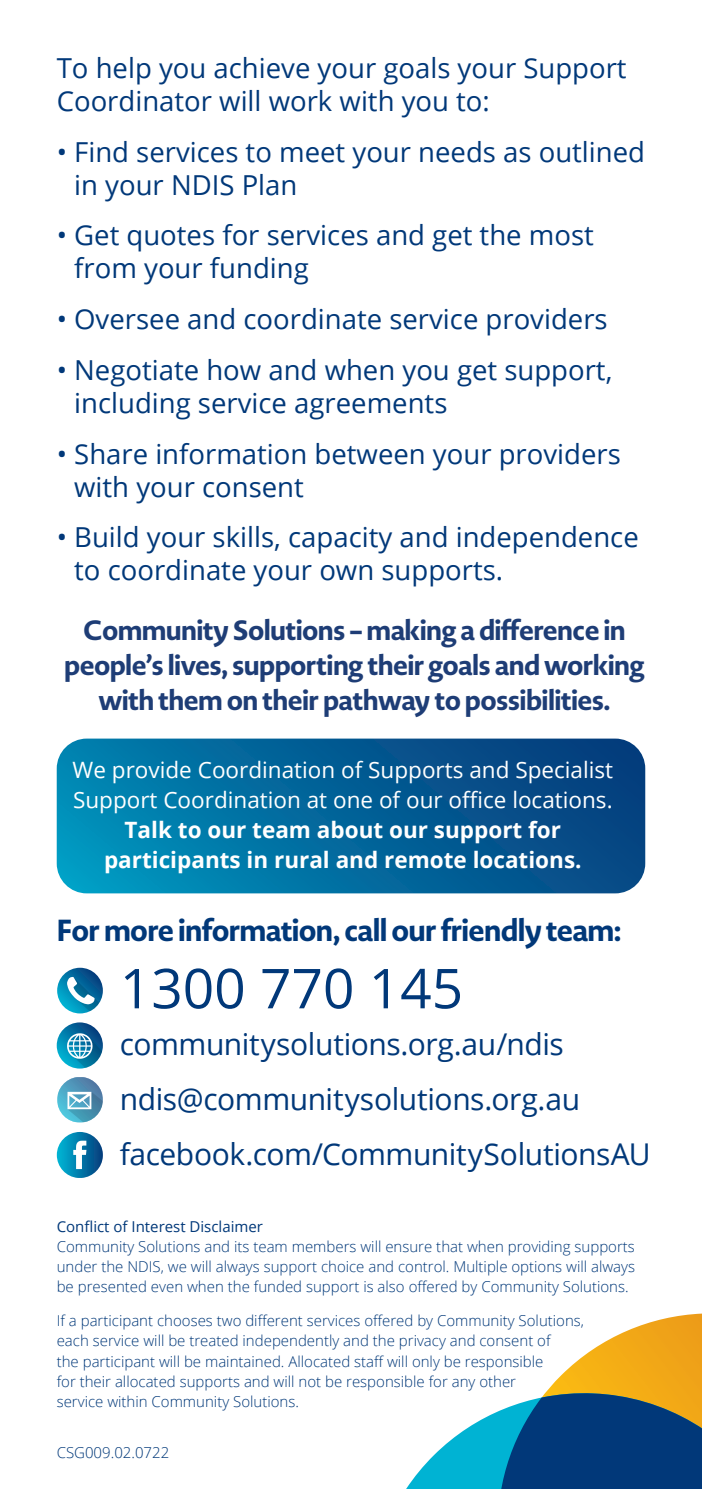
<style>
.page{position:relative;width:702px;height:1489px;background:#fff}
.page>*{position:absolute;margin:0;border:0;box-sizing:border-box;transform-origin:0 0}
.t1{font:55px "Open Sans";color:#013879}
.t2{font:30px "Open Sans";letter-spacing:-.015em;color:#013879}
.t3{font:800 30px "Novel Display";color:#013879}
.t4{font:27.5px/33px "Open Sans";color:#013879}
.t5{font:800 27.5px/35px "Novel Display";color:#1e3d76;text-align:center}
.t6{font:22.5px/30px "Open Sans";color:#fff}
.t7{font:700 22.5px/30px "Open Sans";color:#fff;text-align:center}
.t8{font:300 15px/20px "Open Sans";color:#013879;text-align:justify}
.t9{font:15px "Open Sans";color:#013879}
</style>
<div class="page">
<svg style="left:57px;top:738px;width:588px;height:155px;background:#05669b"></svg>
<svg style="left:57px;top:967px;width:46px;height:46px"></svg>
<svg style="left:57px;top:1077px;width:46px;height:45px"></svg>
<svg style="left:57px;top:1022px;width:46px;height:46px"></svg>
<svg style="left:57px;top:1132px;width:46px;height:45px"></svg>
<svg style="left:67px;top:976px;width:36px;height:37px"></svg>
<svg style="left:67px;top:1033px;width:36px;height:35px"></svg>
<svg style="left:407px;top:1313px;width:295px;height:175px"></svg>
<p class="t4" style="left:57px;top:51px;width:571px">To help you achieve your goals your Support<br>Coordinator will work with you to:</p>
<p class="t4" style="left:74px;top:134px;width:572px;text-indent:-17px">• Find services to meet your needs as outlined in your NDIS Plan</p>
<p class="t4" style="left:74px;top:218px;width:521px;text-indent:-17px">• Get quotes for services and get the most from your funding</p>
<p class="t4" style="left:57px;top:302px;width:552px">• Oversee and coordinate service providers</p>
<p class="t4" style="left:74px;top:352px;width:539px;text-indent:-17px">• Negotiate how and when you get support, including service agreements</p>
<p class="t4" style="left:74px;top:436px;width:548px;text-indent:-17px">• Share information between your providers with your consent</p>
<p class="t4" style="left:74px;top:520px;width:566px;text-indent:-17px">• Build your skills, capacity and independence to coordinate your own supports.</p>
<p class="t5" style="left:65px;top:613px;width:581px">Community Solutions – making a diference in people’s lives, supporting their goals and working with them on their pathway to possibilities.</p>
<p class="t6" style="left:73px;top:754px;width:542px">We provide Coordination of Supports and Specialist<br>Support Coordination at one of our office locations.</p>
<p class="t7" style="left:104px;top:814px;width:479px">Talk to our team about our support for participants in rural and remote locations.</p>
<p class="t3" style="left:57px;top:910px;width:566px">For more information, call our friendly team:</p>
<p class="t1" style="left:120px;top:950px;width:345px">1300 770 145</p>
<p class="t2" style="left:120px;top:1023px;width:445px">communitysolutions.org.au/ndis</p>
<p class="t2" style="left:120px;top:1078px;width:462px">ndis@communitysolutions.org.au</p>
<p class="t2" style="left:120px;top:1133px;width:532px">facebook.com/CommunitySolutionsAU</p>
<h2 class="t9" style="left:57px;top:1216px;width:208px">Conflict of Interest Disclaimer</h2>
<p class="t8" style="left:57px;top:1236px;width:580px">Community Solutions and its team members will ensure that when providing supports under the NDIS, we will always support choice and control. Multiple options will always be presented even when the funded support is also offered by Community Solutions.</p>
<p class="t8" style="left:57px;top:1310px;width:529px;text-align:left">If a participant chooses two different services offered by Community Solutions, each service will be treated independently and the privacy and consent of<br>the participant will be maintained. Allocated staff will only be responsible<br>for their allocated supports and will not be responsible for any other<br>service within Community Solutions.</p>
<p class="t8" style="left:57px;top:1441px;width:114px">CSG009.02.0722</p>
</div>
